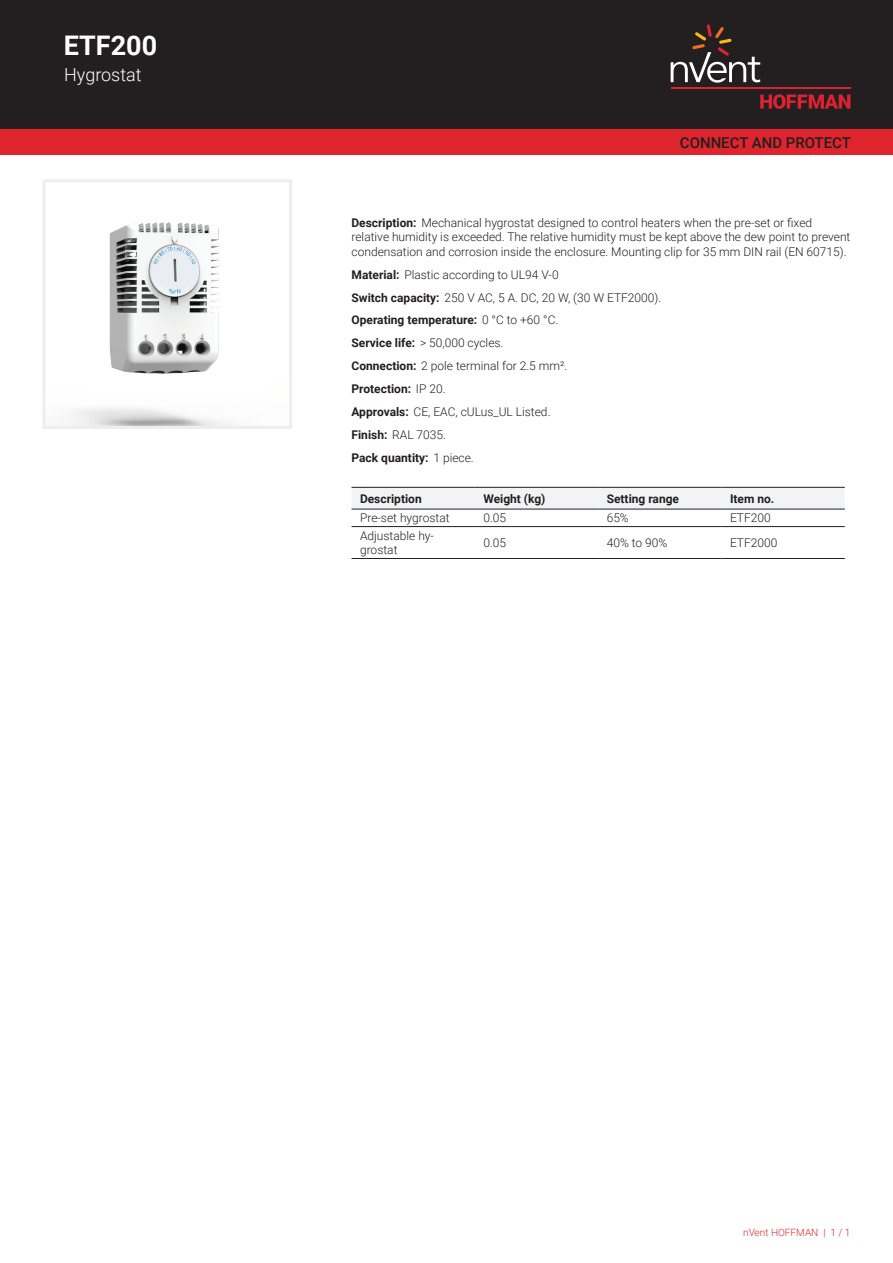
<style>
.page{position:relative;width:893px;height:1263px;background:#fff}
.page>*{position:absolute;margin:0;border:0;box-sizing:border-box;transform-origin:0 0}
.t1{font:700 27px "Roboto";color:#fff}
.t2{font:300 18px "Roboto";color:#fff}
.t3{font:500 15px "Roboto";color:#231f20}
.t4{font:300 12px/23px "Roboto";color:#231f20}
.t5{font:700 12px "Roboto";color:#231f20}
.t6{font:300 10.05px "Roboto";color:#de252e}
.s1{font-weight:700}
</style>
<div class="page">
<div style="left:0;top:0;width:893px;height:129px;background:#231f20"></div>
<svg style="left:760px;top:94px;width:90px;height:15px"></svg>
<hr style="left:671px;top:88px;width:179px;height:1px;background:#db2230">
<svg style="left:671px;top:24px;width:89px;height:59px"></svg>
<div style="left:0;top:129px;width:893px;height:26px;background:#de252e"></div>
<div style="left:351px;top:488px;width:494px;height:21px;background:#f2f3f4"></div>
<hr style="left:351px;top:487px;width:124px;height:1px;background:#231f20">
<hr style="left:475px;top:487px;width:123px;height:1px;background:#231f20">
<hr style="left:598px;top:487px;width:123px;height:1px;background:#231f20">
<hr style="left:721px;top:487px;width:124px;height:1px;background:#231f20">
<hr style="left:351px;top:526px;width:124px;height:1px;background:#231f20">
<hr style="left:475px;top:526px;width:123px;height:1px;background:#231f20">
<hr style="left:598px;top:526px;width:123px;height:1px;background:#231f20">
<hr style="left:721px;top:526px;width:124px;height:1px;background:#231f20">
<hr style="left:351px;top:558px;width:124px;height:1px;background:#231f20">
<hr style="left:475px;top:558px;width:123px;height:1px;background:#231f20">
<hr style="left:598px;top:558px;width:123px;height:1px;background:#231f20">
<hr style="left:721px;top:558px;width:124px;height:1px;background:#231f20">
<hr style="left:351px;top:509px;width:124px;height:1px;background:#231f20">
<hr style="left:475px;top:509px;width:123px;height:1px;background:#231f20">
<hr style="left:598px;top:509px;width:123px;height:1px;background:#231f20">
<hr style="left:721px;top:509px;width:124px;height:1px;background:#231f20">
<img style="left:71px;top:222px;width:157px;height:203px">
<div style="left:43px;top:179px;width:249px;height:250px;border:3px solid #eeeeef"></div>
<h1 class="t1" style="left:64px;top:26px;width:95px">ETF200</h1>
<h2 class="t2" style="left:64px;top:62px;width:79px">Hygrostat</h2>
<p class="t3" style="left:680px;top:132px;width:173px">CONNECT AND PROTECT</p>
<p class="t4" style="left:351px;top:215px;width:500px;line-height:14.4px"><span class="s1">Description:</span> Mechanical hygrostat designed to control heaters when the pre-set or fixed relative humidity is exceeded. The relative humidity must be kept above the dew point to prevent condensation and corrosion inside the enclosure. Mounting clip for 35 mm DIN rail (EN 60715).</p>
<p class="t4" style="left:351px;top:262px;width:311px"><span class="s1">Material:</span> Plastic according to UL94 V-0<br><span class="s1">Switch capacity:</span> 250 V AC, 5 A. DC, 20 W, (30 W ETF2000).<br><span class="s1">Operating temperature:</span> 0 °C to +60 °C.<br><span class="s1">Service life:</span> &gt; 50,000 cycles.<br><span class="s1">Connection:</span> 2 pole terminal for 2.5 mm².<br><span class="s1">Protection:</span> IP 20.<br><span class="s1">Approvals:</span> CE, EAC, cULus_UL Listed.<br><span class="s1">Finish:</span> RAL 7035.<br><span class="s1">Pack quantity:</span> 1 piece.</p>
<p class="t5" style="left:360px;top:490px;width:63px">Description</p>
<p class="t5" style="left:483px;top:490px;width:64px">Weight (kg)</p>
<p class="t5" style="left:607px;top:490px;width:74px">Setting range</p>
<p class="t5" style="left:730px;top:490px;width:46px">Item no.</p>
<p class="t4" style="left:360px;top:506px;width:91px">Pre-set hygrostat</p>
<p class="t4" style="left:483px;top:506px;width:24px">0.05</p>
<p class="t4" style="left:607px;top:506px;width:24px">65%</p>
<p class="t4" style="left:730px;top:506px;width:42px">ETF200</p>
<p class="t4" style="left:360px;top:528px;width:76px;line-height:14.4px">Adjustable hy&shy;grostat</p>
<p class="t4" style="left:483px;top:531px;width:24px">0.05</p>
<p class="t4" style="left:607px;top:531px;width:62px">40% to 90%</p>
<p class="t4" style="left:730px;top:531px;width:49px">ETF2000</p>
<p class="t6" style="left:743px;top:1226px;width:109px">nVent HOFFMAN | 1 / 1</p>
</div>
